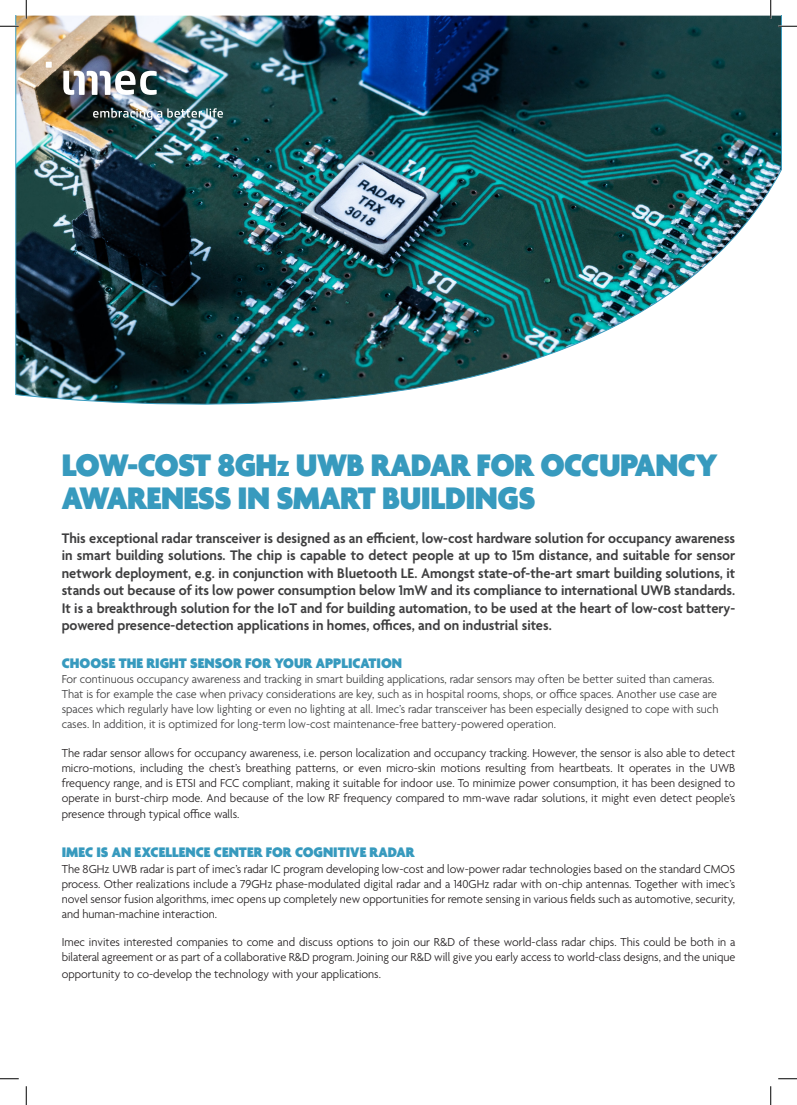
<style>
.page{position:relative;width:797px;height:1105px;background:#fff}
.page>*{position:absolute;margin:0;border:0;box-sizing:border-box;transform-origin:0 0}
.TITEL_-_GROOT{font:900 33.75px/33.8px "Agenda";letter-spacing:-.015em;color:#379abe}
.t1{font:600 15px/17.5px "Agenda";color:#3e3e3f;text-align:justify}
.t2{font:900 15px "Agenda";color:#379abe}
.t3{font:300 12.5px/15px "Agenda";color:#231f20;text-align:justify}
.t4{font:300 12.5px/15px "Agenda";color:#3e3e3f}
.s1{font-size:23.62px}
</style>
<div class="page">
<img style="left:16px;top:16px;width:765px;height:389px">
<svg style="left:46px;top:62px;width:6px;height:6px"></svg>
<svg style="left:63px;top:71px;width:94px;height:24px"></svg>
<img style="left:93px;top:108px;width:130px;height:12px">
<svg style="left:0;top:25px;width:19px;height:2px"></svg>
<svg style="left:778px;top:25px;width:19px;height:2px"></svg>
<svg style="left:0;top:1078px;width:19px;height:1px"></svg>
<svg style="left:778px;top:1078px;width:19px;height:1px"></svg>
<svg style="left:25px;top:0;width:2px;height:19px"></svg>
<svg style="left:25px;top:1086px;width:2px;height:19px"></svg>
<svg style="left:770px;top:0;width:1px;height:19px"></svg>
<svg style="left:770px;top:1086px;width:1px;height:19px"></svg>
<p class="TITEL_-_GROOT" style="left:62px;top:450px;width:657px">LOW-COST 8GH<span class="s1">z</span> UWB RADAR FOR OCCUPANCY<br>AWARENESS IN SMART BUILDINGS</p>
<p class="t1" style="left:62px;top:530px;width:675px">This exceptional radar transceiver is designed as an efficient, low-cost hardware solution for occupancy awareness in smart building solutions. The chip is capable to detect people at up to 15m distance, and suitable for sensor network deployment, e.g. in conjunction with Bluetooth LE. Amongst state-of-the-art smart building solutions, it stands out because of its low power consumption below 1mW and its compliance to international UWB standards.<br>It is a breakthrough solution for the IoT and for building automation, to be used at the heart of low-cost battery&shy;powered presence-detection applications in homes, offices, and on industrial sites.</p>
<p class="t2" style="left:62px;top:655px;width:342px">CHOOSE THE RIGHT SENSOR FOR YOUR APPLICATION</p>
<p class="t4" style="left:62px;top:673px;width:658px">For continuous occupancy awareness and tracking in smart building applications, radar sensors may often be better suited than cameras.<br>That is for example the case when privacy considerations are key, such as in hospital rooms, shops, or office spaces. Another use case are spaces which regularly have low lighting or even no lighting at all. Imec’s radar transceiver has been especially designed to cope with such cases. In addition, it is optimized for long-term low-cost maintenance-free battery-powered operation.</p>
<p class="t3" style="left:62px;top:746px;width:675px">The radar sensor allows for occupancy awareness, i.e. person localization and occupancy tracking. However, the sensor is also able to detect micro-motions, including the chest’s breathing patterns, or even micro-skin motions resulting from heartbeats. It operates in the UWB frequency range, and is ETSI and FCC compliant, making it suitable for indoor use. To minimize power consumption, it has been designed to operate in burst-chirp mode. And because of the low RF frequency compared to mm-wave radar solutions, it might even detect people’s</p>
<p class="t3" style="left:62px;top:807px;width:179px">presence through typical office walls.</p>
<p class="t2" style="left:62px;top:844px;width:354px">IMEC IS AN EXCELLENCE CENTER FOR COGNITIVE RADAR</p>
<p class="t3" style="left:62px;top:862px;width:675px">The 8GHz UWB radar is part of imec’s radar IC program developing low-cost and low-power radar technologies based on the standard CMOS process. Other realizations include a 79GHz phase-modulated digital radar and a 140GHz radar with on-chip antennas. Together with imec’s novel sensor fusion algorithms, imec opens up completely new opportunities for remote sensing in various fields such as automotive, security, and human-machine interaction.</p>
<p class="t3" style="left:62px;top:935px;width:675px">Imec invites interested companies to come and discuss options to join our R&amp;D of these world-class radar chips. This could be both in a bilateral agreement or as part of a collaborative R&amp;D program. Joining our R&amp;D will give you early access to world-class designs, and the unique</p>
<p class="t3" style="left:62px;top:967px;width:321px">opportunity to co-develop the technology with your applications.</p>
</div>
